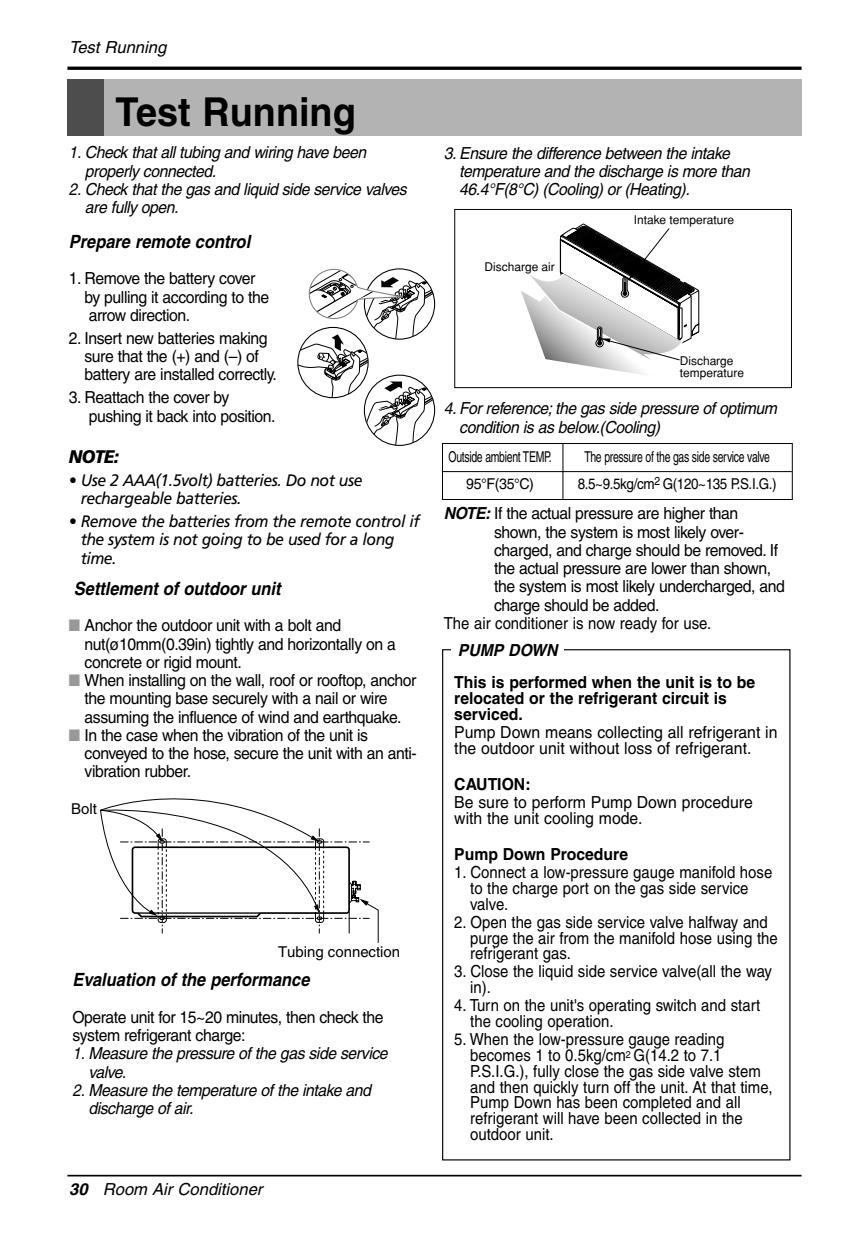
<style>
.page{position:relative;width:850px;height:1246px;background:#fff}
.page>*{position:absolute;margin:0;border:0;box-sizing:border-box;transform-origin:0 0}
.t1{font:700 39.8px "Helvetica";color:#000;scale:.95 1}
.t2{font:italic 700 18.2px "Helvetica";color:#000;scale:.9 1}
.t3{font:italic 900 18.2px "Frutiger";color:#000;scale:.95 1}
.t4{font:16.6px/18.2px "Helvetica";letter-spacing:-.025em;color:#000;scale:.95 1}
.t5{font:16.6px/15.8px "Helvetica";color:#000;scale:.9 1}
.t6{font:italic 16.6px/18.2px "Helvetica";letter-spacing:-.03em;color:#000;scale:.9 1}
.t7{font:italic 16.6px/18.2px "Helvetica";letter-spacing:-.03em;color:#000;scale:.95 1}
.t8{font:italic 16.6px/18.2px "Frutiger";letter-spacing:-.03em;color:#000;scale:.95 1}
.t9{font:16.6px/15.8px "Helvetica";color:#000;scale:.95 1}
.t10{font:700 16.6px/15.8px "Helvetica";color:#000;scale:.95 1}
.t11{font:italic 16.6px "Helvetica";color:#000}
.t12{font:italic 700 16.6px "Helvetica";color:#000;scale:.95 1}
.t13{font:15px "Helvetica";letter-spacing:-.03em;color:#000;scale:.7 1}
.t14{font:15px "Helvetica";letter-spacing:-.03em;color:#000;scale:.9 1}
.t15{font:15px "Helvetica";color:#000}
.t16{font:15px "Helvetica";letter-spacing:-.03em;color:#000;scale:.95 1}
.t17{font:15px "Helvetica";letter-spacing:-.03em;color:#000}
.t18{font:12px/12px "Helvetica Cyrillic";color:#000}
.s1{color:#999}
.s2{font-weight:700}
.s3{font-weight:700;font-style:italic}
</style>
<div class="page">
<hr style="left:67px;top:1175px;width:735px;height:1px;background:#000">
<hr style="left:67px;top:67px;width:735px;height:3px;background:#000">
<div style="left:442px;top:443px;width:351px;height:57px;border:1px solid #000"></div>
<svg style="left:100px;top:798px;width:279px;height:145px"></svg>
<hr style="left:443px;top:471px;width:349px;height:1px;background:#000">
<hr style="left:563px;top:444px;width:1px;height:55px;background:#000">
<svg style="left:298px;top:268px;width:137px;height:177px"></svg>
<div style="left:297px;top:327px;width:72px;height:71px;border:1px solid #000;border-radius:50%"></div>
<svg style="left:521px;top:223px;width:179px;height:152px"></svg>
<div style="left:454px;top:209px;width:338px;height:179px;border:1px solid #000"></div>
<div style="left:67px;top:79px;width:94px;height:57px;background:#4d4d4d"></div>
<div style="left:104px;top:79px;width:698px;height:57px;background:#b3b3b3"></div>
<p class="t11" style="left:69px;top:41px;width:99px">Test Running</p>
<h1 class="t1" style="left:115px;top:97px;width:255px">Test Running</h1>
<p class="t6" style="left:85px;top:145px;width:314px;text-indent:-16px">1. Check that all tubing and wiring have been properly connected.</p>
<p class="t6" style="left:85px;top:181px;width:359px;text-indent:-16px">2. Check that the gas and liquid side service valves are fully open.</p>
<p class="t2" style="left:69px;top:235px;width:203px">Prepare remote control</p>
<p class="t4" style="left:84px;top:271px;width:196px;text-indent:-16px">1. Remove the battery cover by pulling it according to the arrow direction.</p>
<p class="t4" style="left:84px;top:331px;width:204px;text-indent:-16px">2. Insert new batteries making sure that the (+) and (–) of battery are installed correctly.</p>
<p class="t4" style="left:89px;top:390px;width:198px;text-indent:-20px">3. Reattach the cover by pushing it back into position.</p>
<p class="t3" style="left:69px;top:449px;width:55px">NOTE:</p>
<p class="t8" style="left:81px;top:472px;width:298px;text-indent:-12px">• Use 2 AAA(1.5volt) batteries. Do not use rechargeable batteries.</p>
<p class="t8" style="left:81px;top:513px;width:358px;text-indent:-12px">• Remove the batteries from the remote control if the system is not going to be used for a long time.</p>
<p class="t2" style="left:74px;top:582px;width:231px">Settlement of outdoor unit</p>
<p class="t4" style="left:85px;top:618px;width:329px;text-indent:-16px"><span class="s1">■</span> Anchor the outdoor unit with a bolt and nut(ø10mm(0.39in) tightly and horizontally on a concrete or rigid mount.</p>
<p class="t4" style="left:85px;top:673px;width:351px;text-indent:-16px"><span class="s1">■</span> When installing on the wall, roof or rooftop, anchor the mounting base securely with a nail or wire assuming the influence of wind and earthquake.</p>
<p class="t4" style="left:85px;top:728px;width:351px;text-indent:-16px"><span class="s1">■</span> In the case when the vibration of the unit is conveyed to the hose, secure the unit with an anti&shy;vibration rubber.</p>
<p class="t17" style="left:71px;top:803px;width:27px">Bolt</p>
<p class="t15" style="left:278px;top:947px;width:124px">Tubing connection</p>
<p class="t2" style="left:72px;top:973px;width:265px">Evaluation of the performance</p>
<p class="t4" style="left:72px;top:1009px;width:329px">Operate unit for 15~20 minutes, then check the system refrigerant charge:</p>
<p class="t6" style="left:88px;top:1046px;width:334px;text-indent:-16px">1. Measure the pressure of the gas side service valve.</p>
<p class="t6" style="left:88px;top:1082px;width:316px;text-indent:-16px">2. Measure the temperature of the intake and discharge of air.</p>
<p class="t11" style="left:69px;top:1183px;width:195px"><span class="s2">30</span> Room Air Conditioner</p>
<p class="t7" style="left:459px;top:145px;width:307px;text-indent:-16px">3. Ensure the difference between the intake temperature and the discharge is more than<br>46.4°F(8°C) (Cooling) or (Heating).</p>
<p class="t18" style="left:485px;top:262px;width:72px">Discharge air</p>
<p class="t18" style="left:634px;top:215px;width:102px">Intake temperature</p>
<p class="t18" style="left:680px;top:356px;width:66px">Discharge temperature</p>
<p class="t7" style="left:459px;top:401px;width:336px;text-indent:-16px">4. For reference; the gas side pressure of optimum condition is as below.(Cooling)</p>
<p class="t13" style="left:449px;top:451px;width:149px">Outside ambient TEMP.</p>
<p class="t13" style="left:584px;top:451px;width:267px">The pressure of the gas side service valve</p>
<p class="t16" style="left:466px;top:478px;width:73px">95°F(35°C)</p>
<p class="t14" style="left:578px;top:478px;width:222px">8.5~9.5kg/cm<sup>2</sup> G(120~135 P.S.I.G.)</p>
<p class="t4" style="left:444px;top:506px;width:312px"><span class="s3">NOTE:</span> If the actual pressure are higher than</p>
<p class="t4" style="left:494px;top:524px;width:264px">shown, the system is most likely over-</p>
<p class="t4" style="left:494px;top:543px;width:301px">charged, and charge should be removed. If</p>
<p class="t4" style="left:494px;top:561px;width:293px">the actual pressure are lower than shown,</p>
<p class="t4" style="left:494px;top:579px;width:308px">the system is most likely undercharged, and</p>
<p class="t4" style="left:494px;top:597px;width:176px">charge should be added.</p>
<p class="t5" style="left:444px;top:617px;width:299px">The air conditioner is now ready for use.</p>
<p class="t12" style="left:458px;top:644px;width:106px">PUMP DOWN</p>
<p class="t10" style="left:454px;top:676px;width:318px">This is performed when the unit is to be relocated or the refrigerant circuit is serviced.</p>
<p class="t9" style="left:454px;top:726px;width:342px">Pump Down means collecting all refrigerant in the outdoor unit without loss of refrigerant.</p>
<p class="t10" style="left:454px;top:778px;width:82px">CAUTION:</p>
<p class="t9" style="left:454px;top:796px;width:316px">Be sure to perform Pump Down procedure with the unit cooling mode.</p>
<p class="t10" style="left:454px;top:848px;width:184px">Pump Down Procedure</p>
<p class="t5" style="left:470px;top:866px;width:337px;text-indent:-16px">1. Connect a low-pressure gauge manifold hose to the charge port on the gas side service valve.</p>
<p class="t5" style="left:470px;top:916px;width:343px;text-indent:-16px">2. Open the gas side service valve halfway and purge the air from the manifold hose using the refrigerant gas.</p>
<p class="t5" style="left:470px;top:965px;width:337px;text-indent:-16px">3. Close the liquid side service valve(all the way in).</p>
<p class="t5" style="left:470px;top:999px;width:324px;text-indent:-16px">4. Turn on the unit's operating switch and start the cooling operation.</p>
<p class="t5" style="left:470px;top:1033px;width:338px;text-indent:-16px">5. When the low-pressure gauge reading becomes 1 to 0.5kg/cm<sup>2</sup> G(14.2 to 7.1<br>P.S.I.G.), fully close the gas side valve stem and then quickly turn off the unit. At that time, Pump Down has been completed and all refrigerant will have been collected in the outdoor unit.</p>
</div>
